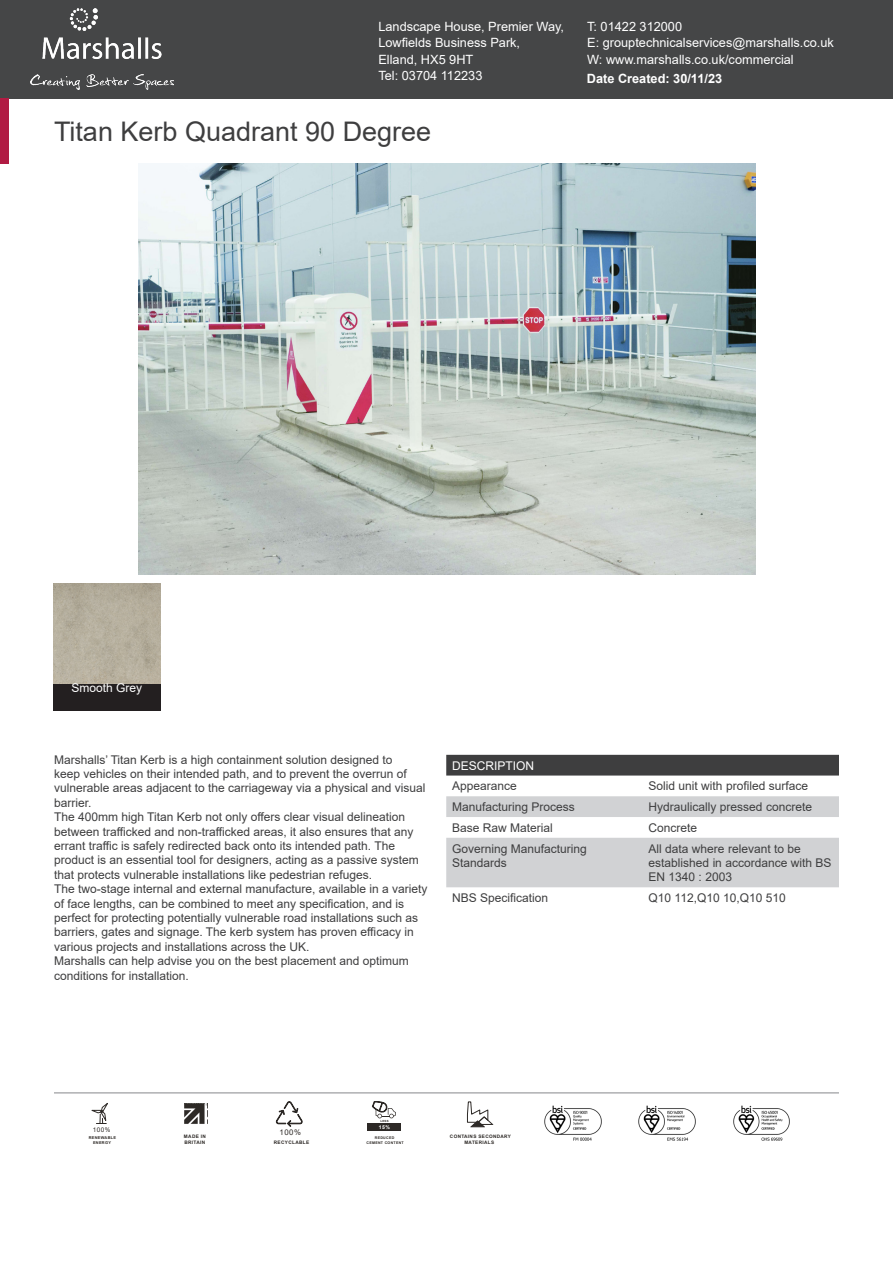
<style>
.page{position:relative;width:893px;height:1263px;background:#fff}
.page>*{position:absolute;margin:0;border:0;box-sizing:border-box;transform-origin:0 0}
.Column_1{font:27px "Arial";color:#3e3e3f}
.Address{font:12.75px "Arial";color:#fff}
.t1{font:700 12.75px "Arial";color:#fff}
.Column_1-2{font:12px/14.4px "Arial";color:#3e3e3f}
.Table_Header{font:12px "Arial";color:#fff}
.t2{font:7.8px "Arial";color:#2d2926}
.t3{font:6.45px "Arial";color:#2d2926}
.t4{font:700 5.1px "Arial";color:#fff}
.t5{font:700 4.8px/6.4px "Arial";letter-spacing:.075em;color:#2d2926}
.t6{font:700 4.65px/6.3px "Arial";letter-spacing:.075em;color:#2d2926;text-align:center}
.t7{font:700 3.9px/5.2px "Arial";letter-spacing:.075em;color:#2d2926;text-align:center}
.t8{font:700 3.6px/4.9px "Arial";letter-spacing:.075em;color:#2d2926;text-align:center}
.t9{font:700 2.85px "Arial";color:#2d2926}
</style>
<div class="page">
<div style="left:0;top:0;width:893px;height:98px;background:#454647"></div>
<img style="left:31px;top:9px;width:143px;height:81px">
<div style="left:446px;top:755px;width:393px;height:20px;background:#3e3e3f"></div>
<svg style="left:446px;top:796px;width:393px;height:91px"></svg>
<hr style="left:54px;top:1092px;width:785px;height:1px;background:#939598">
<svg style="left:91px;top:1103px;width:17px;height:21px"></svg>
<svg style="left:184px;top:1104px;width:24px;height:20px"></svg>
<svg style="left:276px;top:1101px;width:27px;height:26px"></svg>
<svg style="left:372px;top:1101px;width:24px;height:17px"></svg>
<div style="left:368px;top:1123px;width:33px;height:8px;background:#2d2926"></div>
<svg style="left:467px;top:1101px;width:26px;height:26px"></svg>
<img style="left:544px;top:1105px;width:58px;height:36px">
<img style="left:638px;top:1105px;width:58px;height:36px">
<img style="left:733px;top:1105px;width:57px;height:36px">
<div style="left:0;top:98px;width:9px;height:66px;background:#b11b43"></div>
<img style="left:139px;top:164px;width:617px;height:411px">
<img style="left:53px;top:583px;width:108px;height:101px">
<div style="left:53px;top:684px;width:108px;height:27px;background:#231f20"></div>
<p class="Address" style="left:378px;top:17px;width:187px">Landscape House, Premier Way,</p>
<p class="Address" style="left:378px;top:34px;width:143px">Lowfields Business Park,</p>
<p class="Address" style="left:378px;top:50px;width:96px">Elland, HX5 9HT</p>
<p class="Address" style="left:378px;top:67px;width:105px">Tel: 03704 112233</p>
<p class="Column_1" style="left:54px;top:113px;width:379px">Titan Kerb Quadrant 90 Degree</p>
<p class="Address" style="left:587px;top:17px;width:96px">T: 01422 312000</p>
<p class="Address" style="left:587px;top:34px;width:248px">E: grouptechnicalservices@marshalls.co.uk</p>
<p class="Address" style="left:587px;top:50px;width:208px">W: www.marshalls.co.uk/commercial</p>
<p class="t1" style="left:587px;top:69px;width:137px">Date Created: 30/11/23</p>
<p class="Table_Header" style="left:71px;top:680px;width:72px">Smooth Grey</p>
<p class="Column_1-2" style="left:54px;top:752px;width:373px">Marshalls’ Titan Kerb is a high containment solution designed to<br>keep vehicles on their intended path, and to prevent the overrun of vulnerable areas adjacent to the carriageway via a physical and visual barrier.</p>
<p class="Column_1-2" style="left:54px;top:810px;width:366px">The 400mm high Titan Kerb not only offers clear visual delineation between trafficked and non-trafficked areas, it also ensures that any errant traffic is safely redirected back onto its intended path. The product is an essential tool for designers, acting as a passive system that protects vulnerable installations like pedestrian refuges.</p>
<p class="Column_1-2" style="left:54px;top:882px;width:375px">The two-stage internal and external manufacture, available in a variety of face lengths, can be combined to meet any specification, and is perfect for protecting potentially vulnerable road installations such as barriers, gates and signage. The kerb system has proven efficacy in various projects and installations across the UK.</p>
<p class="Column_1-2" style="left:54px;top:954px;width:356px">Marshalls can help advise you on the best placement and optimum conditions for installation.</p>
<p class="Table_Header" style="left:452px;top:757px;width:84px">DESCRIPTION</p>
<p class="Column_1-2" style="left:452px;top:779px;width:66px">Appearance</p>
<p class="Column_1-2" style="left:649px;top:779px;width:161px">Solid unit with profiled surface</p>
<p class="Column_1-2" style="left:452px;top:799px;width:124px">Manufacturing Process</p>
<p class="Column_1-2" style="left:649px;top:799px;width:165px">Hydraulically pressed concrete</p>
<p class="Column_1-2" style="left:452px;top:820px;width:102px">Base Raw Material</p>
<p class="Column_1-2" style="left:649px;top:820px;width:50px">Concrete</p>
<p class="Column_1-2" style="left:452px;top:841px;width:136px">Governing Manufacturing<br>Standards</p>
<p class="Column_1-2" style="left:649px;top:841px;width:184px">All data where relevant to be established in accordance with BS<br>EN 1340 : 2003</p>
<p class="Column_1-2" style="left:452px;top:890px;width:98px">NBS Specification</p>
<p class="Column_1-2" style="left:649px;top:890px;width:139px">Q10 112,Q10 10,Q10 510</p>
<p class="t3" style="left:93px;top:1125px;width:19px">100%</p>
<p class="t7" style="left:89px;top:1135px;width:29px">RENEWABLE<br>ENERGY</p>
<p class="t2" style="left:279px;top:1127px;width:23px">100%</p>
<p class="t5" style="left:184px;top:1133px;width:24px">MADE IN<br>BRITAIN</p>
<p class="t5" style="left:274px;top:1139px;width:37px">RECYCLABLE</p>
<p class="t9" style="left:380px;top:1119px;width:10px">LESS</p>
<p class="t4" style="left:379px;top:1124px;width:13px">15%</p>
<p class="t8" style="left:367px;top:1136px;width:39px">REDUCED<br>CEMENT CONTENT</p>
<p class="t6" style="left:450px;top:1133px;width:63px">CONTAINS SECONDARY<br>MATERIALS</p>
</div>
